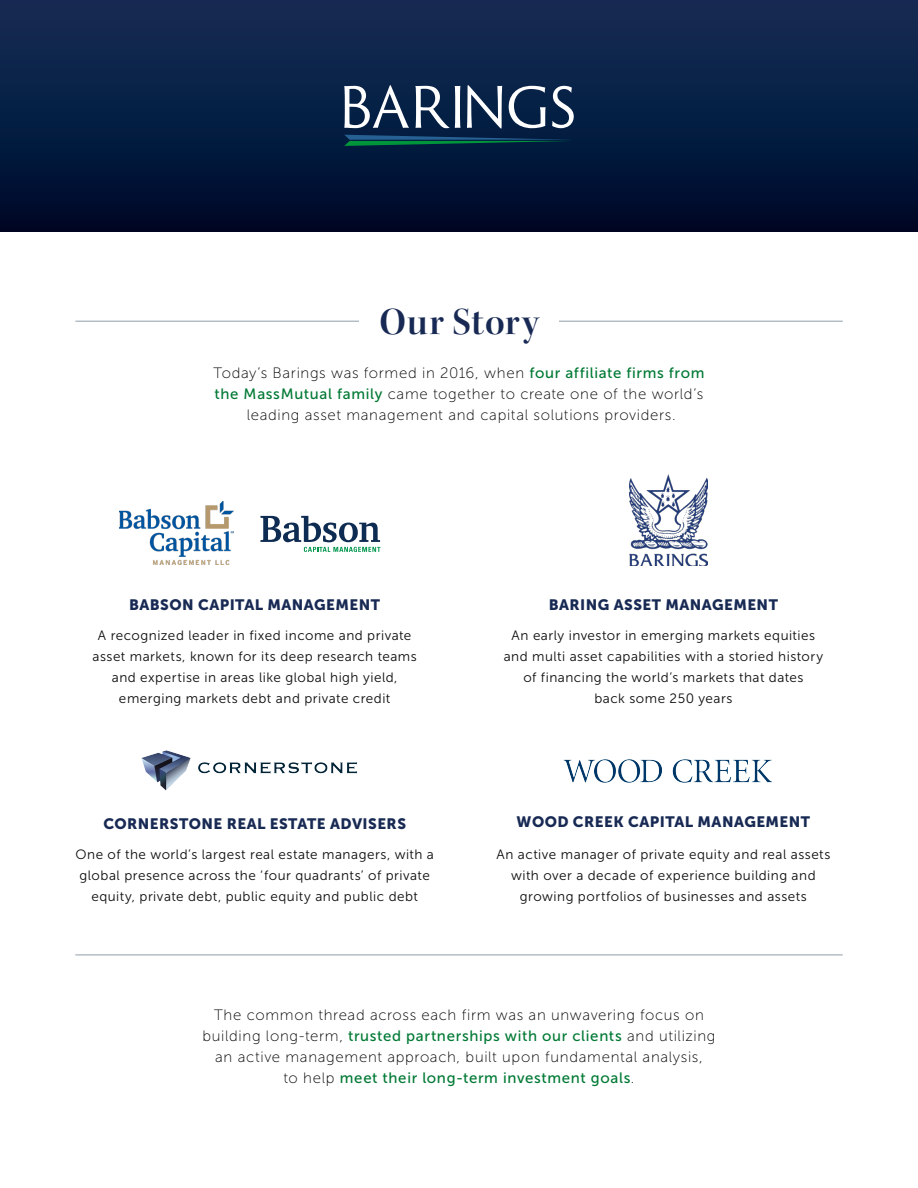
<style>
.page{position:relative;width:918px;height:1188px;background:#fff}
.page>*{position:absolute;margin:0;border:0;box-sizing:border-box;transform-origin:0 0}
.Headline{font:39px "Kepler Std Semibold Disp";letter-spacing:.03em;color:#182a54}
.t1{font:15px/21px "Museo Sans 100";letter-spacing:.045em;color:#000;text-align:center}
.Paragraph_Style_7{font:15px "Museo Sans 900";letter-spacing:.03em;color:#182a54}
.Paragraph_Style_7-2{font:13.5px/21px "Museo Sans 300";letter-spacing:.035em;color:#0d0d0d;text-align:center}
.s1{font-family:"Museo Sans 500";color:#007934}
</style>
<div class="page">
<div style="left:0;top:0;width:918px;height:232px;background:linear-gradient(to bottom,#152f57,#000b2a)"></div>
<svg style="left:509px;top:86px;width:37px;height:42px"></svg>
<svg style="left:415px;top:86px;width:45px;height:42px"></svg>
<svg style="left:467px;top:85px;width:35px;height:44px"></svg>
<svg style="left:552px;top:86px;width:22px;height:42px"></svg>
<svg style="left:344px;top:85px;width:65px;height:43px"></svg>
<svg style="left:344px;top:135px;width:230px;height:11px;background:#094550"></svg>
<hr style="left:75px;top:321px;width:768px;height:1px;background:#919ea9">
<div style="left:359px;top:309px;width:200px;height:25px;background:#fff"></div>
<hr style="left:75px;top:955px;width:768px;height:1px;background:#919ea9">
<img style="left:564px;top:759px;width:208px;height:24px">
<img style="left:142px;top:750px;width:215px;height:41px">
<img style="left:629px;top:474px;width:79px;height:92px">
<svg style="left:260px;top:516px;width:120px;height:36px"></svg>
<img style="left:119px;top:502px;width:114px;height:62px">
<p class="Headline" style="left:379px;top:299px;width:161px">Our Story</p>
<p class="t1" style="left:214px;top:363px;width:492px">Today’s Barings was formed in 2016, when <span class="s1">four affiliate firms from the MassMutual family</span> came together to create one of the world’s leading asset management and capital solutions providers.</p>
<p class="Paragraph_Style_7" style="left:129px;top:597px;width:252px">BABSON CAPITAL MANAGEMENT</p>
<p class="Paragraph_Style_7" style="left:549px;top:597px;width:230px">BARING ASSET MANAGEMENT</p>
<p class="Paragraph_Style_7-2" style="left:93px;top:625px;width:326px">A recognized leader in fixed income and private asset markets, known for its deep research teams and expertise in areas like global high yield, emerging markets debt and private credit</p>
<p class="Paragraph_Style_7-2" style="left:504px;top:625px;width:321px">An early investor in emerging markets equities and multi asset capabilities with a storied history of financing the world’s markets that dates<br>back some 250 years</p>
<p class="Paragraph_Style_7" style="left:103px;top:815px;width:304px">CORNERSTONE REAL ESTATE ADVISERS</p>
<p class="Paragraph_Style_7-2" style="left:75px;top:844px;width:360px">One of the world’s largest real estate managers, with a global presence across the ‘four quadrants’ of private equity, private debt, public equity and public debt</p>
<p class="Paragraph_Style_7" style="left:517px;top:813px;width:295px">WOOD CREEK CAPITAL MANAGEMENT</p>
<p class="Paragraph_Style_7-2" style="left:496px;top:844px;width:336px">An active manager of private equity and real assets with over a decade of experience building and growing portfolios of businesses and assets</p>
<p class="t1" style="left:203px;top:1004px;width:514px">The common thread across each firm was an unwavering focus on building long-term, <span class="s1">trusted partnerships with our clients</span> and utilizing an active management approach, built upon fundamental analysis,<br>to help <span class="s1">meet their long-term investment goals</span>.</p>
</div>
